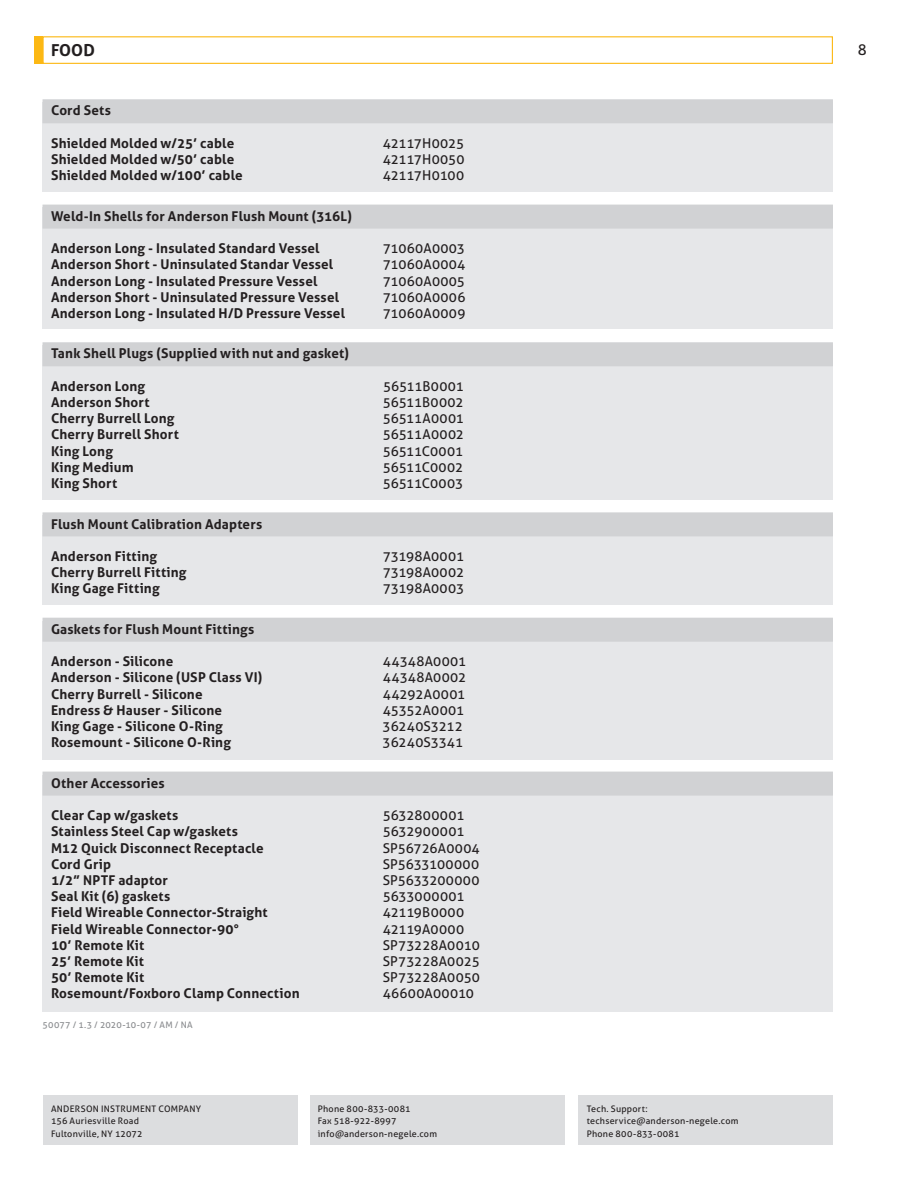
<style>
.page{position:relative;width:918px;height:1188px;background:#fff}
.page>*{position:absolute;margin:0;border:0;box-sizing:border-box;transform-origin:0 0}
.t1{font:700 16.5px "Aller";color:#231f20}
.t2{font:15px "Aller";color:#231f20}
.t3{font:700 13.5px "Aller";letter-spacing:.01em;color:#231f20}
.t4{font:13.5px "Aller";letter-spacing:.01em;color:#231f20}
.t5{font:13.5px "Aller";letter-spacing:-.01em;color:#231f20}
.t6{font:9px/12.6px "Aller";letter-spacing:.025em;color:#231f20}
.t7{font:9px "Aller";letter-spacing:.01em;color:#8a8c8f}
</style>
<div class="page">
<div style="left:34px;top:36px;width:9px;height:28px;background:#fcb814"></div>
<div style="left:43px;top:36px;width:790px;height:28px;border:1px solid #fcb814"></div>
<div style="left:310px;top:1096px;width:255px;height:49px;background:#dcdddf"></div>
<div style="left:578px;top:1096px;width:255px;height:49px;background:#dcdddf"></div>
<div style="left:43px;top:1096px;width:254px;height:49px;background:#dcdddf"></div>
<div style="left:43px;top:102px;width:790px;height:89px;background:#e6e7e9"></div>
<div style="left:43px;top:99px;width:790px;height:24px;background:#d1d2d4"></div>
<div style="left:43px;top:207px;width:790px;height:121px;background:#e6e7e9"></div>
<div style="left:43px;top:205px;width:790px;height:24px;background:#d1d2d4"></div>
<div style="left:43px;top:775px;width:790px;height:236px;background:#e6e7e9"></div>
<div style="left:43px;top:772px;width:790px;height:24px;background:#d1d2d4"></div>
<div style="left:43px;top:346px;width:790px;height:154px;background:#e6e7e9"></div>
<div style="left:43px;top:342px;width:790px;height:24px;background:#d1d2d4"></div>
<div style="left:43px;top:516px;width:790px;height:89px;background:#e6e7e9"></div>
<div style="left:43px;top:512px;width:790px;height:24px;background:#d1d2d4"></div>
<div style="left:43px;top:621px;width:790px;height:139px;background:#e6e7e9"></div>
<div style="left:43px;top:618px;width:790px;height:24px;background:#d1d2d4"></div>
<p class="t1" style="left:51px;top:40px;width:45px">FOOD</p>
<p class="t2" style="left:858px;top:40px;width:10px">8</p>
<p class="t3" style="left:51px;top:102px;width:61px">Cord Sets</p>
<p class="t3" style="left:51px;top:135px;width:185px">Shielded Molded w/25’ cable</p>
<p class="t4" style="left:383px;top:135px;width:83px">42117H0025</p>
<p class="t3" style="left:51px;top:151px;width:185px">Shielded Molded w/50’ cable</p>
<p class="t4" style="left:383px;top:151px;width:83px">42117H0050</p>
<p class="t3" style="left:51px;top:167px;width:193px">Shielded Molded w/100’ cable</p>
<p class="t5" style="left:383px;top:167px;width:83px">42117H0100</p>
<p class="t3" style="left:51px;top:208px;width:302px">Weld-In Shells for Anderson Flush Mount (316L)</p>
<p class="t3" style="left:51px;top:240px;width:270px">Anderson Long - Insulated Standard Vessel</p>
<p class="t4" style="left:383px;top:240px;width:84px">71060A0003</p>
<p class="t3" style="left:51px;top:256px;width:284px">Anderson Short - Uninsulated Standar Vessel</p>
<p class="t4" style="left:383px;top:256px;width:84px">71060A0004</p>
<p class="t3" style="left:51px;top:272px;width:268px">Anderson Long - Insulated Pressure Vessel</p>
<p class="t4" style="left:383px;top:273px;width:84px">71060A0005</p>
<p class="t3" style="left:51px;top:289px;width:290px">Anderson Short - Uninsulated Pressure Vessel</p>
<p class="t4" style="left:383px;top:289px;width:84px">71060A0006</p>
<p class="t3" style="left:51px;top:305px;width:296px">Anderson Long - Insulated H/D Pressure Vessel</p>
<p class="t4" style="left:383px;top:305px;width:84px">71060A0009</p>
<p class="t3" style="left:51px;top:345px;width:300px">Tank Shell Plugs (Supplied with nut and gasket)</p>
<p class="t3" style="left:51px;top:378px;width:96px">Anderson Long</p>
<p class="t4" style="left:383px;top:378px;width:82px">56511B0001</p>
<p class="t3" style="left:51px;top:394px;width:100px">Anderson Short</p>
<p class="t4" style="left:383px;top:394px;width:82px">56511B0002</p>
<p class="t3" style="left:51px;top:410px;width:125px">Cherry Burrell Long</p>
<p class="t4" style="left:383px;top:410px;width:83px">56511A0001</p>
<p class="t3" style="left:51px;top:426px;width:129px">Cherry Burrell Short</p>
<p class="t4" style="left:383px;top:426px;width:83px">56511A0002</p>
<p class="t3" style="left:51px;top:442px;width:63px">King Long</p>
<p class="t5" style="left:383px;top:443px;width:82px">56511C0001</p>
<p class="t3" style="left:51px;top:459px;width:84px">King Medium</p>
<p class="t5" style="left:383px;top:459px;width:82px">56511C0002</p>
<p class="t3" style="left:51px;top:475px;width:68px">King Short</p>
<p class="t5" style="left:383px;top:475px;width:82px">56511C0003</p>
<p class="t3" style="left:51px;top:515px;width:213px">Flush Mount Calibration Adapters</p>
<p class="t3" style="left:51px;top:548px;width:108px">Anderson Fitting</p>
<p class="t4" style="left:383px;top:548px;width:83px">73198A0001</p>
<p class="t3" style="left:51px;top:564px;width:137px">Cherry Burrell Fitting</p>
<p class="t4" style="left:383px;top:564px;width:83px">73198A0002</p>
<p class="t3" style="left:51px;top:580px;width:110px">King Gage Fitting</p>
<p class="t4" style="left:383px;top:580px;width:83px">73198A0003</p>
<p class="t3" style="left:51px;top:621px;width:205px">Gaskets for Flush Mount Fittings</p>
<p class="t3" style="left:51px;top:653px;width:124px">Anderson - Silicone</p>
<p class="t4" style="left:383px;top:653px;width:85px">44348A0001</p>
<p class="t3" style="left:51px;top:669px;width:213px">Anderson - Silicone (USP Class VI)</p>
<p class="t4" style="left:383px;top:669px;width:85px">44348A0002</p>
<p class="t3" style="left:51px;top:685px;width:153px">Cherry Burrell - Silicone</p>
<p class="t4" style="left:383px;top:686px;width:84px">44292A0001</p>
<p class="t3" style="left:51px;top:702px;width:173px">Endress &amp; Hauser - Silicone</p>
<p class="t4" style="left:383px;top:702px;width:83px">45352A0001</p>
<p class="t3" style="left:51px;top:718px;width:173px">King Gage - Silicone O-Ring</p>
<p class="t4" style="left:383px;top:718px;width:82px">36240S3212</p>
<p class="t3" style="left:51px;top:734px;width:182px">Rosemount - Silicone O-Ring</p>
<p class="t4" style="left:383px;top:734px;width:82px">36240S3341</p>
<p class="t4" style="left:43px;top:380px;width:101px">L3_50077_1.0.6</p>
<p class="t3" style="left:51px;top:775px;width:115px">Other Accessories</p>
<p class="t3" style="left:51px;top:807px;width:129px">Clear Cap w/gaskets</p>
<p class="t4" style="left:383px;top:807px;width:83px">5632800001</p>
<p class="t3" style="left:51px;top:823px;width:188px">Stainless Steel Cap w/gaskets</p>
<p class="t4" style="left:383px;top:823px;width:83px">5632900001</p>
<p class="t3" style="left:51px;top:839px;width:214px">M12 Quick Disconnect Receptacle</p>
<p class="t4" style="left:383px;top:840px;width:99px">SP56726A0004</p>
<p class="t3" style="left:51px;top:856px;width:62px">Cord Grip</p>
<p class="t4" style="left:383px;top:856px;width:98px">SP5633100000</p>
<p class="t3" style="left:51px;top:872px;width:118px">1/2” NPTF adaptor</p>
<p class="t4" style="left:383px;top:872px;width:98px">SP5633200000</p>
<p class="t3" style="left:51px;top:888px;width:121px">Seal Kit (6) gaskets</p>
<p class="t4" style="left:383px;top:888px;width:83px">5633000001</p>
<p class="t3" style="left:51px;top:904px;width:218px">Field Wireable Connector-Straight</p>
<p class="t4" style="left:383px;top:904px;width:83px">42119B0000</p>
<p class="t3" style="left:51px;top:920px;width:189px">Field Wireable Connector-90°</p>
<p class="t4" style="left:383px;top:921px;width:83px">42119A0000</p>
<p class="t3" style="left:51px;top:937px;width:95px">10’ Remote Kit</p>
<p class="t4" style="left:383px;top:937px;width:99px">SP73228A0010</p>
<p class="t3" style="left:51px;top:953px;width:95px">25’ Remote Kit</p>
<p class="t4" style="left:383px;top:953px;width:99px">SP73228A0025</p>
<p class="t3" style="left:51px;top:969px;width:95px">50’ Remote Kit</p>
<p class="t4" style="left:383px;top:969px;width:99px">SP73228A0050</p>
<p class="t3" style="left:51px;top:985px;width:250px">Rosemount/Foxboro Clamp Connection</p>
<p class="t4" style="left:383px;top:985px;width:93px">46600A00010</p>
<p class="t7" style="left:43px;top:1020px;width:152px">50077 / 1.3 / 2020-10-07 / AM / NA</p>
<p class="t6" style="left:51px;top:1102px;width:152px">ANDERSON INSTRUMENT COMPANY<br>156 Auriesville Road<br>Fultonville, NY 12072</p>
<p class="t6" style="left:318px;top:1102px;width:121px">Phone 800-833-0081<br>Fax 518-922-8997 info@anderson-negele.com</p>
<p class="t6" style="left:587px;top:1102px;width:153px">Tech. Support: techservice@anderson-negele.com<br>Phone 800-833-0081</p>
</div>
